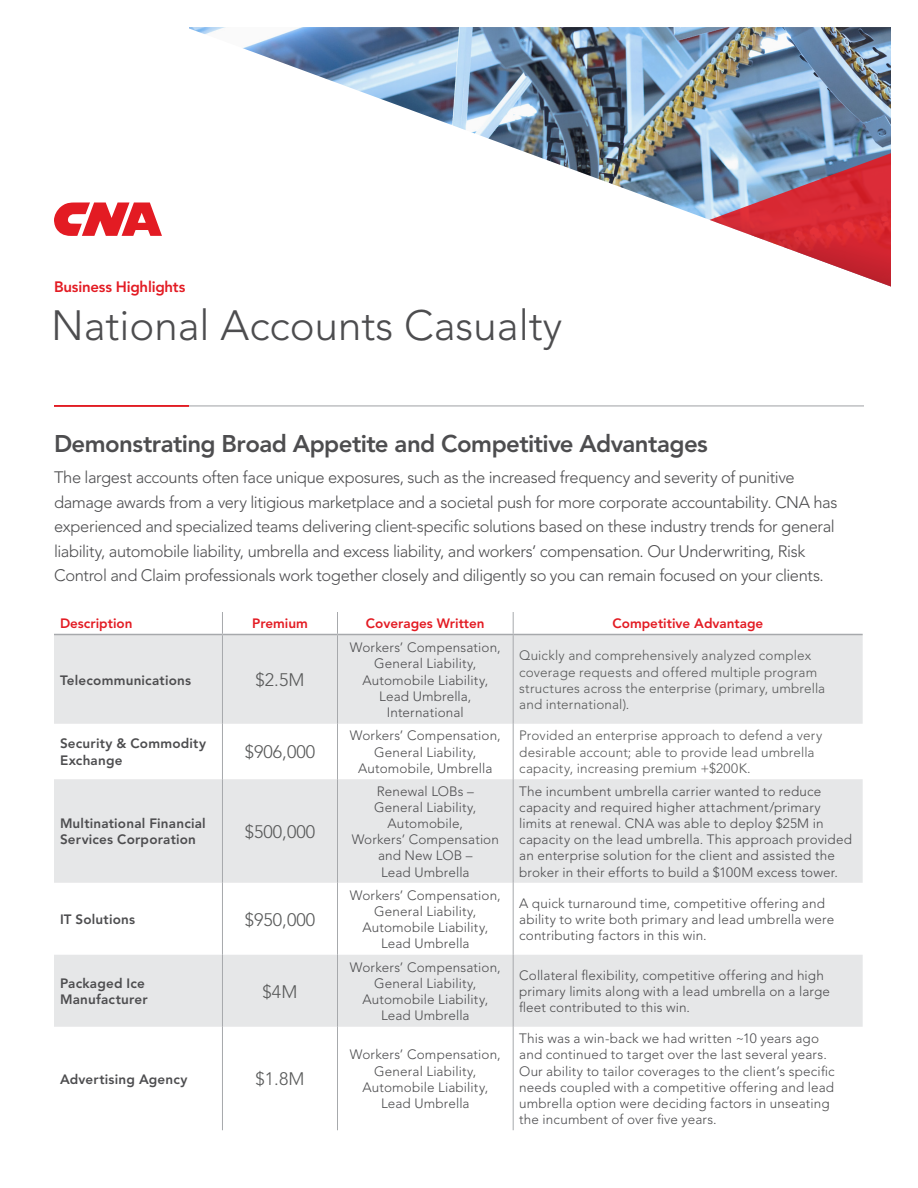
<style>
.page{position:relative;width:918px;height:1188px;background:#fff}
.page>*{position:absolute;margin:0;border:0;box-sizing:border-box;transform-origin:0 0}
.t1{font:300 42px "Avenir LT Std";color:#4d4d4f}
.t2{font:800 24px "Avenir LT Std";letter-spacing:-.025em;color:#4d4d4f}
.t3{font:300 18px "Avenir LT Std";color:#585959}
.t4{font:300 16.5px/24.6px "Avenir LT Std";letter-spacing:-.025em;color:#4d4d4f}
.t5{font:800 15px "Avenir LT Std";letter-spacing:-.015em;color:#e31b23}
.t6{font:300 13.5px/16.2px "Avenir LT Std";letter-spacing:.01em;color:#4d4d4f;text-align:center}
.t7{font:300 13.5px/16.2px "Avenir LT Std";letter-spacing:.01em;color:#585959}
.t8{font:800 13.5px/16.2px "Avenir LT Std";letter-spacing:.015em;color:#4d4d4f}
.t9{font:800 13.5px "Avenir LT Std";color:#e31b23}
</style>
<div class="page">
<img style="left:189px;top:27px;width:702px;height:193px">
<svg style="left:710px;top:153px;width:181px;height:134px"></svg>
<svg style="left:54px;top:202px;width:108px;height:34px"></svg>
<hr style="left:54px;top:406px;width:810px;height:1px;background:#9fa1a4">
<hr style="left:54px;top:405px;width:135px;height:2px;background:#e31b23">
<svg style="left:54px;top:635px;width:809px;height:392px;fill:#e6e7e8"></svg>
<svg style="left:222px;top:612px;width:1px;height:22px"></svg>
<svg style="left:337px;top:612px;width:1px;height:22px"></svg>
<svg style="left:513px;top:612px;width:1px;height:22px"></svg>
<hr style="left:222px;top:635px;width:1px;height:89px;background:#a7a9ac">
<hr style="left:337px;top:635px;width:1px;height:89px;background:#a7a9ac">
<hr style="left:513px;top:635px;width:1px;height:89px;background:#a7a9ac">
<hr style="left:222px;top:724px;width:1px;height:55px;background:#a7a9ac">
<hr style="left:337px;top:724px;width:1px;height:55px;background:#a7a9ac">
<hr style="left:513px;top:724px;width:1px;height:55px;background:#a7a9ac">
<hr style="left:222px;top:779px;width:1px;height:104px;background:#a7a9ac">
<hr style="left:337px;top:779px;width:1px;height:104px;background:#a7a9ac">
<hr style="left:513px;top:779px;width:1px;height:104px;background:#a7a9ac">
<hr style="left:222px;top:883px;width:1px;height:72px;background:#a7a9ac">
<hr style="left:337px;top:883px;width:1px;height:72px;background:#a7a9ac">
<hr style="left:513px;top:883px;width:1px;height:72px;background:#a7a9ac">
<hr style="left:222px;top:955px;width:1px;height:72px;background:#a7a9ac">
<hr style="left:337px;top:955px;width:1px;height:72px;background:#a7a9ac">
<hr style="left:513px;top:955px;width:1px;height:72px;background:#a7a9ac">
<hr style="left:222px;top:1027px;width:1px;height:103px;background:#a7a9ac">
<hr style="left:337px;top:1027px;width:1px;height:103px;background:#a7a9ac">
<hr style="left:513px;top:1027px;width:1px;height:103px;background:#a7a9ac">
<hr style="left:54px;top:634px;width:168px;height:1px;background:#a7a9ac">
<hr style="left:222px;top:634px;width:116px;height:1px;background:#a7a9ac">
<hr style="left:338px;top:634px;width:175px;height:1px;background:#a7a9ac">
<hr style="left:513px;top:634px;width:350px;height:1px;background:#a7a9ac">
<p class="t5" style="left:54px;top:278px;width:133px">Business Highlights</p>
<h1 class="t1" style="left:51px;top:300px;width:513px">National Accounts Casualty</h1>
<h2 class="t2" style="left:54px;top:429px;width:655px">Demonstrating Broad Appetite and Competitive Advantages</h2>
<p class="t4" style="left:54px;top:465px;width:785px">The largest accounts often face unique exposures, such as the increased frequency and severity of punitive damage awards from a very litigious marketplace and a societal push for more corporate accountability. CNA has experienced and specialized teams delivering client-specific solutions based on these industry trends for general liability, automobile liability, umbrella and excess liability, and workers’ compensation. Our Underwriting, Risk Control and Claim professionals work together closely and diligently so you can remain focused on your clients.</p>
<p class="t9" style="left:60px;top:616px;width:74px">Description</p>
<p class="t9" style="left:252px;top:616px;width:57px">Premium</p>
<p class="t9" style="left:366px;top:616px;width:120px">Coverages Written</p>
<p class="t9" style="left:613px;top:616px;width:152px">Competitive Advantage</p>
<p class="t8" style="left:60px;top:672px;width:133px">Telecommunications</p>
<h3 class="t3" style="left:256px;top:670px;width:50px">$2.5M</h3>
<p class="t8" style="left:60px;top:736px;width:148px">Security &amp; Commodity<br>Exchange</p>
<h3 class="t3" style="left:245px;top:742px;width:72px">$906,000</h3>
<p class="t8" style="left:60px;top:815px;width:147px">Multinational Financial<br>Services Corporation</p>
<h3 class="t3" style="left:245px;top:821px;width:72px">$500,000</h3>
<p class="t8" style="left:60px;top:911px;width:77px">IT Solutions</p>
<h3 class="t3" style="left:245px;top:909px;width:72px">$950,000</h3>
<p class="t8" style="left:60px;top:975px;width:89px">Packaged Ice<br>Manufacturer</p>
<h3 class="t3" style="left:263px;top:981px;width:36px">$4M</h3>
<p class="t8" style="left:60px;top:1071px;width:129px">Advertising Agency</p>
<h3 class="t3" style="left:256px;top:1069px;width:50px">$1.8M</h3>
<p class="t6" style="left:350px;top:639px;width:152px">Workers’ Compensation,<br>General Liability,<br>Automobile Liability,<br>Lead Umbrella,<br>International</p>
<p class="t7" style="left:519px;top:648px;width:308px">Quickly and comprehensively analyzed complex coverage requests and offered multiple program structures across the enterprise (primary, umbrella and international).</p>
<p class="t6" style="left:350px;top:728px;width:152px">Workers’ Compensation,<br>General Liability,<br>Automobile, Umbrella</p>
<p class="t7" style="left:519px;top:728px;width:305px">Provided an enterprise approach to defend a very desirable account; able to provide lead umbrella capacity, increasing premium +$200K.</p>
<p class="t6" style="left:352px;top:783px;width:149px">Renewal LOBs –<br>General Liability,<br>Automobile,<br>Workers’ Compensation and New LOB –<br>Lead Umbrella</p>
<p class="t6" style="left:519px;top:783px;width:334px;text-align:left">The incumbent umbrella carrier wanted to reduce capacity and required higher attachment/primary limits at renewal. CNA was able to deploy $25M in capacity on the lead umbrella. This approach provided an enterprise solution for the client and assisted the broker in their efforts to build a $100M excess tower.</p>
<p class="t6" style="left:350px;top:887px;width:152px">Workers’ Compensation,<br>General Liability,<br>Automobile Liability,<br>Lead Umbrella</p>
<p class="t6" style="left:519px;top:895px;width:317px;text-align:left">A quick turnaround time, competitive offering and ability to write both primary and lead umbrella were contributing factors in this win.</p>
<p class="t6" style="left:350px;top:959px;width:152px">Workers’ Compensation,<br>General Liability,<br>Automobile Liability,<br>Lead Umbrella</p>
<p class="t6" style="left:519px;top:967px;width:312px;text-align:left">Collateral flexibility, competitive offering and high primary limits along with a lead umbrella on a large fleet contributed to this win.</p>
<p class="t6" style="left:350px;top:1047px;width:152px">Workers’ Compensation,<br>General Liability,<br>Automobile Liability,<br>Lead Umbrella</p>
<p class="t6" style="left:519px;top:1030px;width:317px;text-align:left">This was a win-back we had written ~10 years ago and continued to target over the last several years.<br>Our ability to tailor coverages to the client’s specific needs coupled with a competitive offering and lead umbrella option were deciding factors in unseating the incumbent of over five years.</p>
</div>
